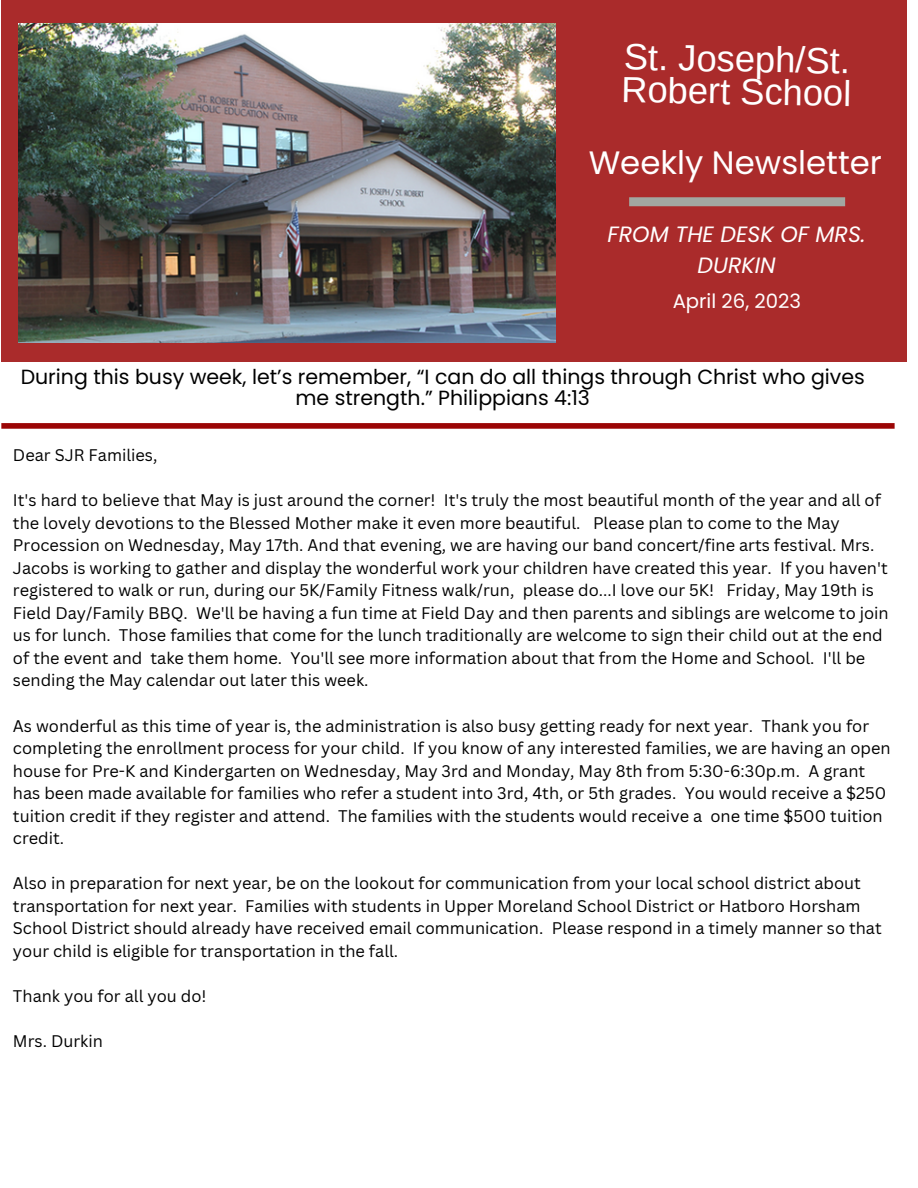
<style>
.page{position:relative;width:918px;height:1188px;background:#fff}
.page>*{position:absolute;margin:0;border:0;box-sizing:border-box;transform-origin:0 0}
.t1{font:36.3px/32.5px "Arimo";color:#fff}
.t2{font:32.4px "Poppins";color:#fff}
.t3{font:italic 22.2px/30.3px "Poppins";color:#fff;text-align:center}
.t4{font:20.55px/20.2px "Poppins";color:#000;text-align:center}
.t5{font:19.65px "Poppins";color:#fff}
.t6{font:16.35px/22.5px "Canva Sans";color:#000}
</style>
<div class="page">
<div style="left:1px;top:0;width:906px;height:361px;background:#aa2b2b"></div>
<div style="left:629px;top:197px;width:216px;height:9px;background:#a2a7a1"></div>
<div style="left:1px;top:423px;width:894px;height:6px;background:#9b0505"></div>
<img style="left:19px;top:24px;width:536px;height:318px">
<h1 class="t1" style="left:622px;top:40px;width:232px;rotate:1deg">St. Joseph/St.<br>Robert School</h1>
<h2 class="t2" style="left:589px;top:140px;width:295px">Weekly Newsletter</h2>
<h3 class="t3" style="left:608px;top:219px;width:259px">FROM THE DESK OF MRS.<br>DURKIN</h3>
<p class="t5" style="left:673px;top:287px;width:130px">April 26, 2023</p>
<p class="t4" style="left:21px;top:367px;width:846px">During this busy week, let’s remember, “I can do all things through Christ who gives me strength.” Philippians 4:13</p>
<p class="t6" style="left:13px;top:444px;width:146px">Dear SJR Families,</p>
<p class="t6" style="left:13px;top:489px;width:877px">It's hard to believe that May is just around the corner! It's truly the most beautiful month of the year and all of the lovely devotions to the Blessed Mother make it even more beautiful. Please plan to come to the May Procession on Wednesday, May 17th. And that evening, we are having our band concert/fine arts festival. Mrs.<br>Jacobs is working to gather and display the wonderful work your children have created this year. If you haven't registered to walk or run, during our 5K/Family Fitness walk/run, please do...I love our 5K! Friday, May 19th is Field Day/Family BBQ. We'll be having a fun time at Field Day and then parents and siblings are welcome to join us for lunch. Those families that come for the lunch traditionally are welcome to sign their child out at the end of the event and take them home. You'll see more information about that from the Home and School. I'll be sending the May calendar out later this week.</p>
<p class="t6" style="left:13px;top:714px;width:879px">As wonderful as this time of year is, the administration is also busy getting ready for next year. Thank you for completing the enrollment process for your child. If you know of any interested families, we are having an open house for Pre-K and Kindergarten on Wednesday, May 3rd and Monday, May 8th from 5:30-6:30p.m. A grant has been made available for families who refer a student into 3rd, 4th, or 5th grades. You would receive a $250 tuition credit if they register and attend. The families with the students would receive a one time $500 tuition credit.</p>
<p class="t6" style="left:13px;top:872px;width:870px">Also in preparation for next year, be on the lookout for communication from your local school district about transportation for next year. Families with students in Upper Moreland School District or Hatboro Horsham School District should already have received email communication. Please respond in a timely manner so that your child is eligible for transportation in the fall.</p>
<p class="t6" style="left:13px;top:984px;width:195px">Thank you for all you do!</p>
<p class="t6" style="left:13px;top:1029px;width:92px">Mrs. Durkin</p>
</div>
